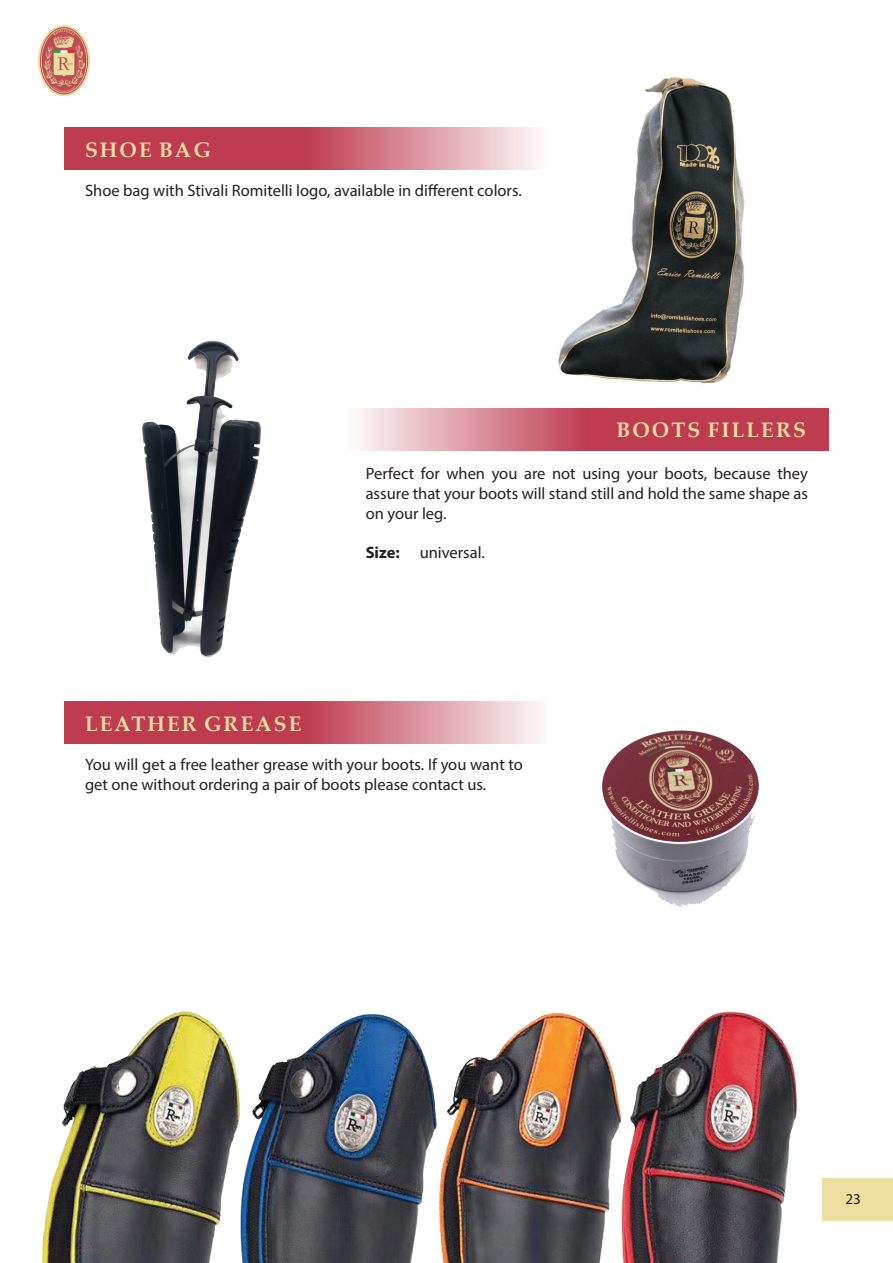
<style>
.page{position:relative;width:893px;height:1263px;background:#fff}
.page>*{position:absolute;margin:0;border:0;box-sizing:border-box;transform-origin:0 0}
.t1{font:700 21px "Palatino Linotype";letter-spacing:.1em;color:#eedea1}
.t2{font:16.5px/19.8px "Myriad Pro";color:#231f20}
.t3{font:15px "Myriad Pro";color:#231f20}
.s1{font-weight:700}
</style>
<div class="page">
<img style="left:38px;top:25px;width:51px;height:72px">
<img style="left:523px;top:77px;width:222px;height:306px">
<svg style="left:64px;top:128px;width:483px;height:42px;background:#ce6b7a"></svg>
<svg style="left:64px;top:702px;width:475px;height:42px;background:#cd6877"></svg>
<img style="left:602px;top:730px;width:157px;height:177px">
<img style="left:142px;top:340px;width:119px;height:317px">
<svg style="left:358px;top:408px;width:471px;height:43px;background:#cd6877"></svg>
<img style="left:42px;top:1008px;width:173px;height:255px">
<img style="left:215px;top:1013px;width:186px;height:250px">
<img style="left:401px;top:1012px;width:175px;height:251px">
<img style="left:576px;top:1011px;width:317px;height:252px">
<p class="t1" style="left:85px;top:135px;width:121px">SHOE BAG</p>
<p class="t2" style="left:85px;top:181px;width:438px">Shoe bag with Stivali Romitelli logo, available in different colors.</p>
<p class="t1" style="left:616px;top:415px;width:175px">BOOTS FILLERS</p>
<p class="t2" style="left:366px;top:463px;width:444px;text-align:justify">Perfect for when you are not using your boots, because they assure that your boots will stand still and hold the same shape as on your leg.</p>
<p class="t2" style="left:366px;top:543px;width:121px"><span class="s1">Size:</span> universal.</p>
<p class="t1" style="left:85px;top:708px;width:218px">LEATHER GREASE</p>
<p class="t2" style="left:85px;top:755px;width:439px">You will get a free leather grease with your boots. If you want to get one without ordering a pair of boots please contact us.</p>
<p class="t3" style="left:845px;top:1189px;width:17px">23</p>
</div>
